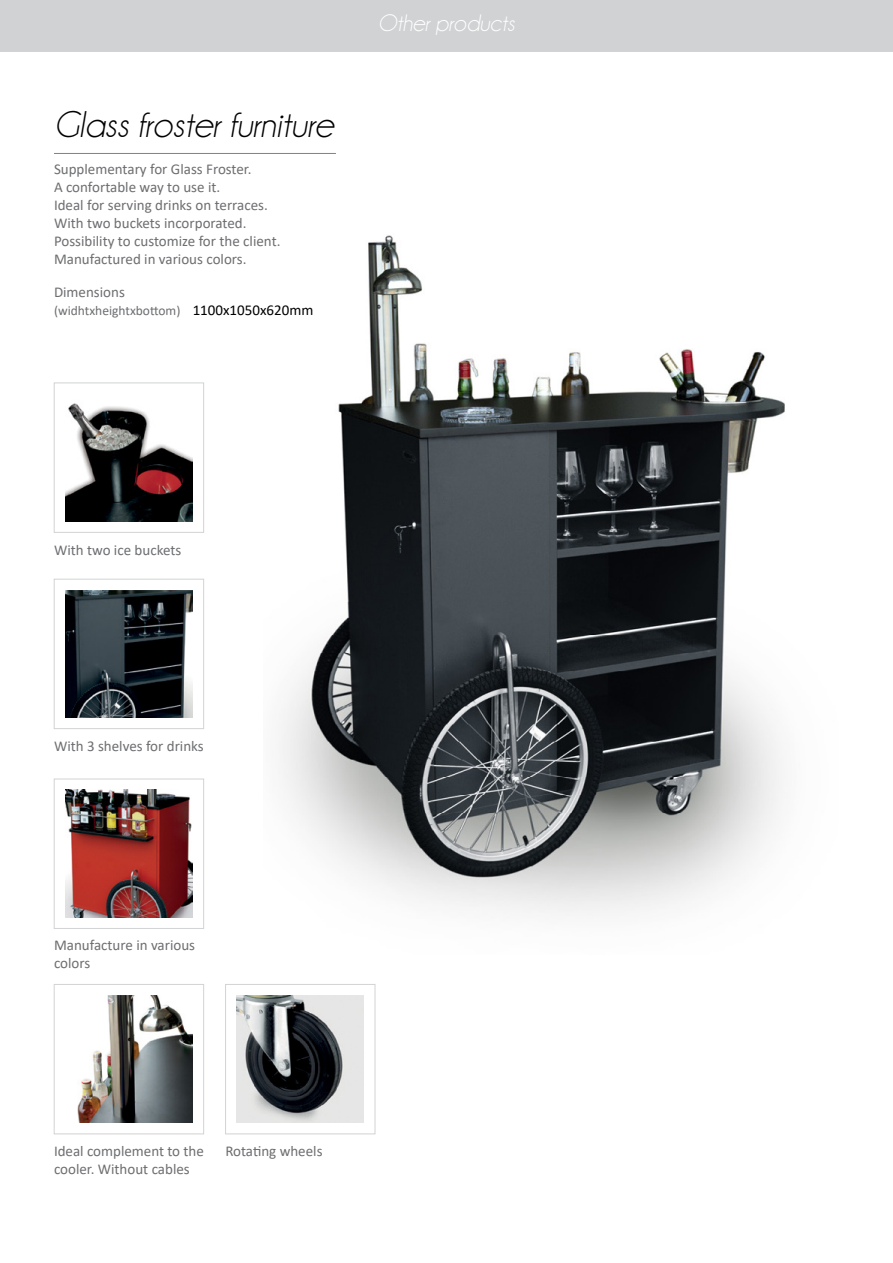
<style>
.page{position:relative;width:893px;height:1263px;background:#fff}
.page>*{position:absolute;margin:0;border:0;box-sizing:border-box;transform-origin:0 0}
.t1{font:italic 37.5px "Champagne&Limousines";color:#000}
.t2{font:italic 24px "Champagne&Limousines";color:#fff}
.t3{font:15px/18px "Calibri";color:#6d6e71}
.t4{font:13.5px "Calibri";color:#6d6e71}
.s1{font-size:15px;color:#000}
</style>
<div class="page">
<img style="left:279px;top:235px;width:506px;height:681px">
<div style="left:0;top:0;width:893px;height:52px;background:#d1d2d4"></div>
<hr style="left:54px;top:153px;width:282px;height:1px;background:#808285">
<img style="left:65px;top:790px;width:128px;height:127px">
<img style="left:77px;top:995px;width:116px;height:128px">
<img style="left:236px;top:995px;width:128px;height:128px">
<img style="left:65px;top:403px;width:128px;height:118px">
<img style="left:65px;top:590px;width:128px;height:127px">
<div style="left:54px;top:779px;width:150px;height:150px;border:1px solid #d1d3d4"></div>
<div style="left:54px;top:984px;width:150px;height:150px;border:1px solid #d1d3d4"></div>
<div style="left:225px;top:984px;width:150px;height:150px;border:1px solid #d1d3d4"></div>
<div style="left:54px;top:383px;width:150px;height:149px;border:1px solid #d1d3d4"></div>
<div style="left:54px;top:579px;width:150px;height:150px;border:1px solid #d1d3d4"></div>
<h1 class="t1" style="left:54px;top:105px;width:281px">Glass froster furniture</h1>
<p class="t3" style="left:54px;top:160px;width:228px">Supplementary for Glass Froster.<br>A confortable way to use it.<br>Ideal for serving drinks on terraces.<br>With two buckets incorporated.<br>Possibility to customize for the client.<br>Manufactured in various colors.</p>
<p class="t3" style="left:54px;top:282px;width:72px">Dimensions</p>
<p class="t4" style="left:54px;top:301px;width:261px">(widhtxheightxbottom) <span class="s1">1100x1050x620mm</span></p>
<h2 class="t2" style="left:378px;top:11px;width:138px">Other products</h2>
<p class="t3" style="left:54px;top:541px;width:129px">With two ice buckets</p>
<p class="t3" style="left:54px;top:737px;width:151px">With 3 shelves for drinks</p>
<p class="t3" style="left:54px;top:936px;width:143px">Manufacture in various colors</p>
<p class="t3" style="left:54px;top:1141px;width:151px">Ideal complement to the cooler. Without cables</p>
<p class="t3" style="left:225px;top:1141px;width:99px">Rotating wheels</p>
</div>
